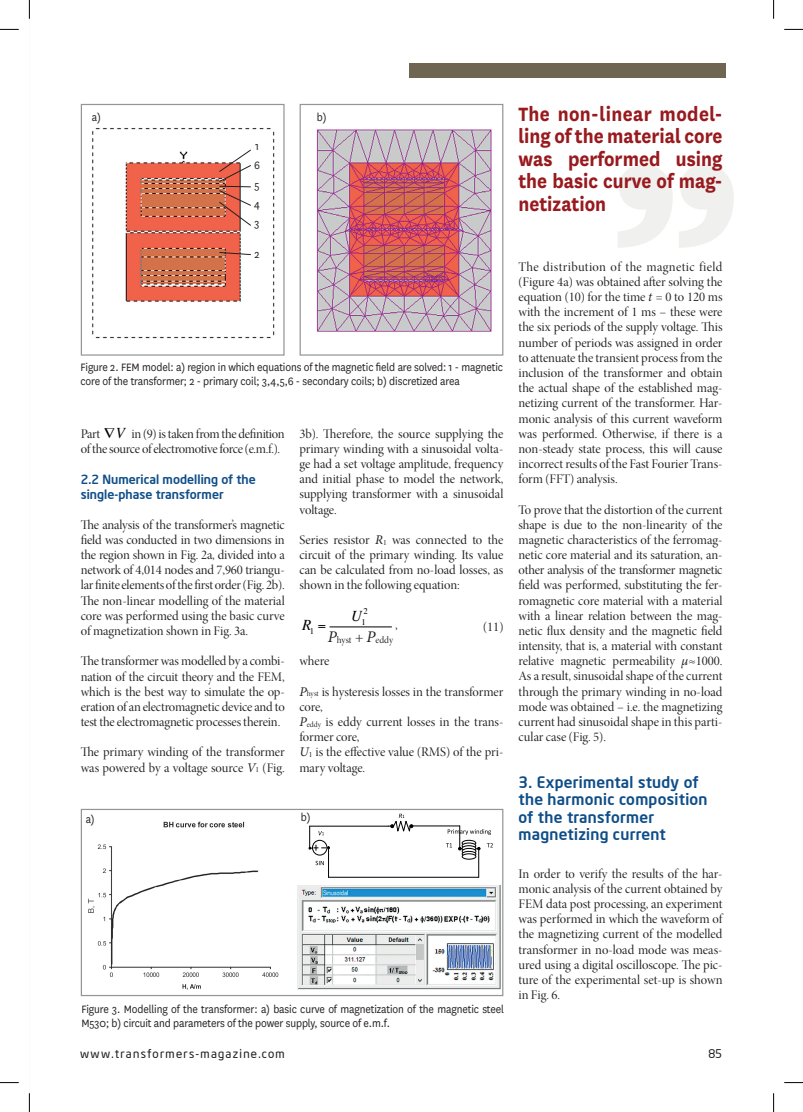
<style>
.page{position:relative;width:803px;height:1112px;background:#fff}
.page>*{position:absolute;margin:0;border:0;box-sizing:border-box;transform-origin:0 0}
.t1{font:700 22.5px/22.5px "National";color:#981a1e;text-align:justify;scale:.91 1}
.t2{font:500 15.62px/17.5px "Neo Sans Intel";letter-spacing:.02em;color:#0e4d88}
.t3{font:italic 15px "Times";color:#000}
.t4{font:13.25px/15.1px "Minion Pro Disp";letter-spacing:-.005em;color:#231f20;text-align:justify}
.t5{font:13.25px/15.1px "Minion Pro Disp";letter-spacing:-.025em;color:#231f20}
.t6{font:12.5px/19.2px "National";letter-spacing:-.01em;color:#231f20;scale:.92 1}
.t7{font:500 12.5px/15px "Neo Sans Intel";letter-spacing:.005em;color:#0e4d88}
.t8{font:11.88px "Neo Sans Intel";letter-spacing:.11em;color:#231f20}
.t9{font:9.75px "Minion Pro Disp";letter-spacing:-.005em;color:#231f20}
.t10{font:italic 8.62px "Times";color:#000}
.t11{font:8.62px "Times";color:#000}
.s1{color:#000}
.s2{font-family:"Times";font-style:italic;font-size:15px;color:#000}
.s3{font-family:"Minion Pro";font-style:italic}
.s4{font-size:8px}
.s5{font-family:"Minion Pro";font-style:italic;font-size:16.25px}
.s6{font-size:16.25px}
</style>
<div class="page">
<div style="left:81px;top:808px;width:422px;height:187px;background:#fff;border:1px solid #939598"></div>
<svg style="left:618px;top:165px;width:55px;height:83px"></svg>
<svg style="left:679px;top:165px;width:55px;height:83px"></svg>
<hr style="left:329px;top:626px;width:63px;height:1px;background:#000">
<img style="left:92px;top:128px;width:183px;height:211px">
<div style="left:81px;top:104px;width:204px;height:251px;border:1px solid #939598"></div>
<img style="left:88px;top:821px;width:191px;height:169px">
<img style="left:316px;top:129px;width:176px;height:203px">
<div style="left:300px;top:104px;width:203px;height:251px;border:1px solid #939598"></div>
<hr style="left:310px;top:825px;width:78px;height:1px;background:#000001">
<hr style="left:410px;top:825px;width:50px;height:1px;background:#000001">
<hr style="left:328px;top:876px;width:151px;height:1px;background:#000001">
<hr style="left:328px;top:846px;width:1px;height:31px;background:#000001">
<svg style="left:316px;top:860px;width:8px;height:4px"></svg>
<div style="left:312px;top:839px;width:15px;height:16px;border:1px solid #000001;border-radius:50%"></div>
<svg style="left:309px;top:826px;width:21px;height:24px"></svg>
<svg style="left:446px;top:825px;width:47px;height:52px"></svg>
<svg style="left:462px;top:840px;width:14px;height:5px"></svg>
<div style="left:462px;top:839px;width:14px;height:6px;border:1px solid #000001;border-radius:50%"></div>
<svg style="left:462px;top:842px;width:14px;height:6px"></svg>
<div style="left:462px;top:842px;width:14px;height:6px;border:1px solid #000001;border-radius:50%"></div>
<svg style="left:462px;top:845px;width:14px;height:5px"></svg>
<div style="left:462px;top:845px;width:14px;height:6px;border:1px solid #000001;border-radius:50%"></div>
<div style="left:462px;top:848px;width:14px;height:6px;background:#fff;border-radius:50%"></div>
<div style="left:462px;top:848px;width:14px;height:6px;border:1px solid #000001;border-radius:50%"></div>
<svg style="left:462px;top:851px;width:14px;height:5px"></svg>
<div style="left:462px;top:850px;width:14px;height:6px;border:1px solid #000001;border-radius:50%"></div>
<div style="left:462px;top:853px;width:14px;height:6px;background:#fff;border-radius:50%"></div>
<div style="left:462px;top:853px;width:14px;height:6px;border:1px solid #000001;border-radius:50%"></div>
<svg style="left:388px;top:813px;width:25px;height:19px"></svg>
<svg style="left:298px;top:988px;width:202px;height:2px"></svg>
<img style="left:298px;top:885px;width:202px;height:103px">
<div style="left:409px;top:64px;width:316px;height:14px;background:#6f6652"></div>
<svg style="left:218px;top:149px;width:34px;height:77px"></svg>
<svg style="left:219px;top:251px;width:32px;height:4px"></svg>
<svg style="left:0;top:29px;width:19px;height:1px"></svg>
<svg style="left:784px;top:29px;width:19px;height:1px"></svg>
<svg style="left:0;top:1082px;width:19px;height:1px"></svg>
<svg style="left:784px;top:1082px;width:19px;height:1px"></svg>
<svg style="left:29px;top:0;width:1px;height:19px"></svg>
<svg style="left:29px;top:1093px;width:1px;height:18px"></svg>
<svg style="left:773px;top:0;width:1px;height:19px"></svg>
<svg style="left:773px;top:1093px;width:1px;height:18px"></svg>
<p class="t6" style="left:92px;top:107px;width:11px">a)</p>
<p class="t6" style="left:254px;top:136px;width:8px;text-align:justify">1<br>6<br>5<br>4<br>3</p>
<p class="t6" style="left:254px;top:243px;width:7px">2</p>
<p class="t6" style="left:317px;top:107px;width:12px">b)</p>
<p class="t6" style="left:80px;top:360px;width:461px;line-height:13.8px">Figure 2. FEM model: a) region in which equations of the magnetic field are solved: 1 - magnetic core of the transformer; 2 - primary coil; 3,4,5,6 - secondary coils; b) discretized area</p>
<p class="t5" style="left:81px;top:426px;width:205px">Part <span class="s1">∇</span><span class="s2">V</span> in (9) is taken from the definition of the source of electromotive force (e.m.f.).</p>
<p class="t7" style="left:81px;top:472px;width:176px">2.2 Numerical modelling of the single-phase transformer</p>
<p class="t4" style="left:81px;top:517px;width:205px">The analysis of the transformer’s magnetic field was conducted in two dimensions in the region shown in Fig. 2a, divided into a network of 4,014 nodes and 7,960 triangu&shy;lar finite elements of the first order (Fig. 2b).<br>The non-linear modelling of the material core was performed using the basic curve of magnetization shown in Fig. 3a.</p>
<p class="t4" style="left:81px;top:653px;width:205px">The transformer was modelled by a combi&shy;nation of the circuit theory and the FEM, which is the best way to simulate the op&shy;eration of an electromagnetic device and to test the electromagnetic processes therein.</p>
<p class="t4" style="left:81px;top:744px;width:205px">The primary winding of the transformer was powered by a voltage source <span class="s3">V</span><span class="s4">1</span> (Fig.</p>
<p class="t4" style="left:299px;top:426px;width:205px">3b). Therefore, the source supplying the primary winding with a sinusoidal volta&shy;ge had a set voltage amplitude, frequency and initial phase to model the network, supplying transformer with a sinusoidal voltage.</p>
<p class="t4" style="left:299px;top:532px;width:205px">Series resistor <span class="s3">R</span><span class="s4">1</span> was connected to the circuit of the primary winding. Its value can be calculated from no-load losses, as shown in the following equation:</p>
<p class="t3" style="left:302px;top:612px;width:14px">R<sub>1</sub></p>
<p class="t3" style="left:351px;top:603px;width:16px">U<sub>1</sub></p>
<p class="t11" style="left:363px;top:603px;width:6px">2</p>
<p class="t10" style="left:331px;top:635px;width:60px"><sup>P</sup>hyst <sup>P</sup>eddy</p>
<p class="t4" style="left:483px;top:619px;width:22px">(11)</p>
<p class="t4" style="left:395px;top:617px;width:4px">,</p>
<p class="t9" style="left:328px;top:633px;width:67px"><span class="s5">P</span>hyst <span class="s6">+</span> <span class="s5">P</span>eddy</p>
<p class="t4" style="left:299px;top:653px;width:31px">where</p>
<p class="t4" style="left:299px;top:684px;width:205px;text-align:left"><span class="s3">P</span><span class="s4">hyst</span> is hysteresis losses in the transformer core,<br><span class="s3">P</span><span class="s4">eddy</span> is eddy current losses in the trans&shy;former core,<br><span class="s3">U</span><span class="s4">1</span> is the effective value (RMS) of the pri&shy;mary voltage.</p>
<p class="t6" style="left:86px;top:808px;width:11px">a)</p>
<p class="t6" style="left:301px;top:807px;width:12px">b)</p>
<p class="t6" style="left:81px;top:1001px;width:461px;line-height:13.8px">Figure 3. Modelling of the transformer: a) basic curve of magnetization of the magnetic steel<br>M530; b) circuit and parameters of the power supply, source of e.m.f.</p>
<h1 class="t1" style="left:518px;top:101px;width:226px">The non-linear model&shy;ling of the material core was performed using the basic curve of mag&shy;netization</h1>
<p class="t4" style="left:518px;top:259px;width:205px">The distribution of the magnetic field (Figure 4a) was obtained after solving the equation (10) for the time <span class="s3">t</span> = 0 to 120 ms with the increment of 1 ms – these were the six periods of the supply voltage. This number of periods was assigned in order to attenuate the transient process from the inclusion of the transformer and obtain the actual shape of the established mag&shy;netizing current of the transformer. Har&shy;monic analysis of this current waveform was performed. Otherwise, if there is a non-steady state process, this will cause incorrect results of the Fast Fourier Trans&shy;form (FFT) analysis.</p>
<p class="t4" style="left:518px;top:502px;width:205px">To prove that the distortion of the current shape is due to the non-linearity of the magnetic characteristics of the ferromag&shy;netic core material and its saturation, an&shy;other analysis of the transformer magnetic field was performed, substituting the fer&shy;romagnetic core material with a material with a linear relation between the mag&shy;netic flux density and the magnetic field intensity, that is, a material with constant relative magnetic permeability <span class="s3">µ</span>≈1000.<br>As a result, sinusoidal shape of the current through the primary winding in no-load mode was obtained – i.e. the magnetizing current had sinusoidal shape in this parti&shy;cular case (Fig. 5).</p>
<p class="t2" style="left:518px;top:772px;width:191px">3. Experimental study of the harmonic composition of the transformer magnetizing current</p>
<p class="t4" style="left:518px;top:866px;width:205px">In order to verify the results of the har&shy;monic analysis of the current obtained by FEM data post processing, an experiment was performed in which the waveform of the magnetizing current of the modelled transformer in no-load mode was meas&shy;ured using a digital oscilloscope. The pic&shy;ture of the experimental set-up is shown in Fig. 6.</p>
<p class="t8" style="left:80px;top:1046px;width:206px">www.transformers-magazine.com</p>
<p class="t8" style="left:708px;top:1045px;width:15px">85</p>
</div>
